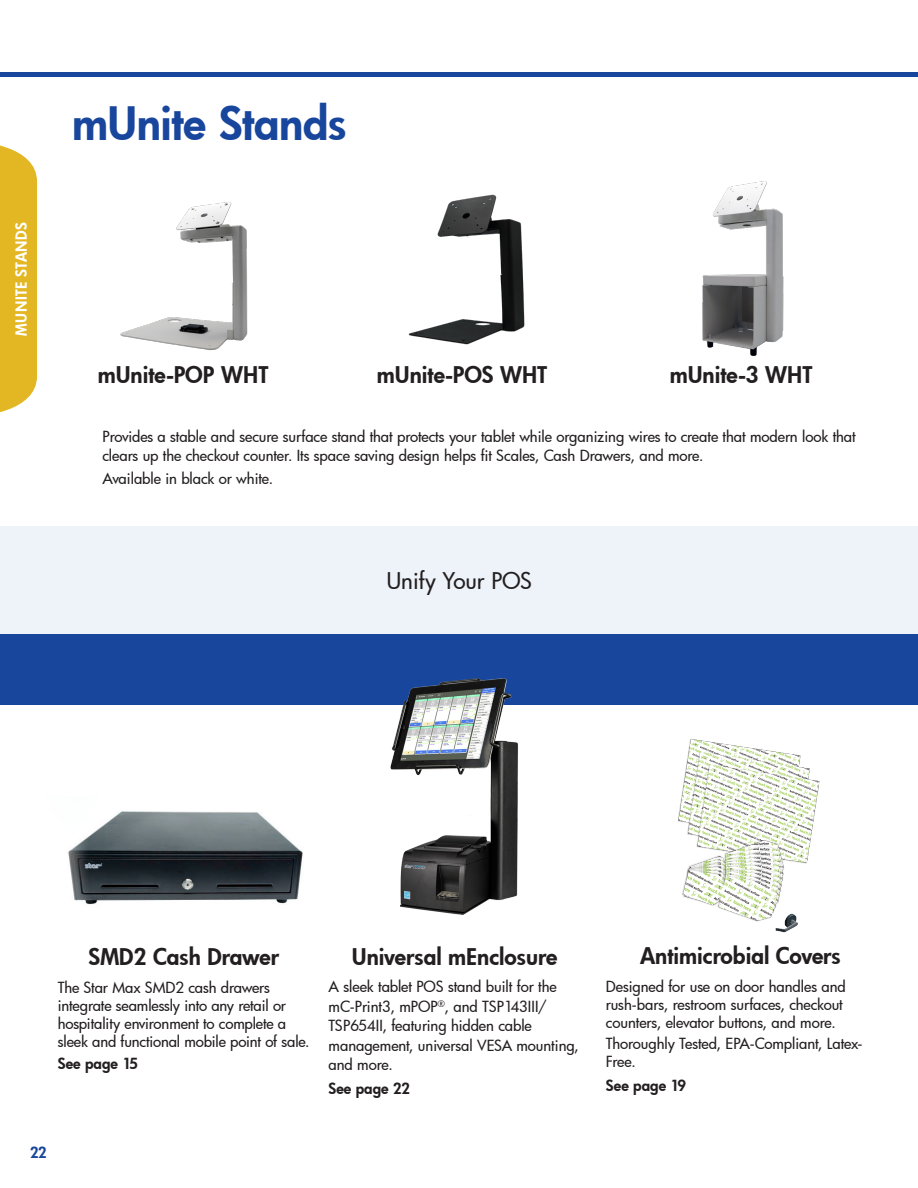
<style>
.page{position:relative;width:918px;height:1188px;background:#fff}
.page>*{position:absolute;margin:0;border:0;box-sizing:border-box;transform-origin:0 0}
.t1{font:45px "Futura Hv";letter-spacing:-.01em;color:#18469d}
.t2{font:22.5px "Futura Hv";color:#231f20}
.t3{font:22.5px "Futura Md";letter-spacing:-.01em;color:#231f20}
.t4{font:15px/18px "Futura Md";letter-spacing:-.01em;color:#231f20}
.t5{font:15px "Futura Hv";color:#231f20}
.t6{font:15px "Futura Hv";letter-spacing:.02em;color:#fff}
.t7{font:15px "Futura Hv";color:#18469d}
</style>
<div class="page">
<div style="left:0;top:72px;width:918px;height:5px;background:#18469d"></div>
<svg style="left:0;top:145px;width:37px;height:268px;background:#e5bc33"></svg>
<img style="left:408px;top:194px;width:117px;height:151px">
<img style="left:120px;top:202px;width:128px;height:149px">
<img style="left:702px;top:181px;width:82px;height:175px">
<div style="left:0;top:526px;width:918px;height:108px;background:#eef3f9"></div>
<div style="left:0;top:634px;width:918px;height:70px;background:#18469d"></div>
<img style="left:678px;top:738px;width:142px;height:126px">
<img style="left:681px;top:840px;width:118px;height:92px">
<img style="left:68px;top:811px;width:235px;height:94px">
<img style="left:380px;top:678px;width:150px;height:237px">
<p class="t6" style="left:11px;top:336px;width:115px;rotate:-90deg">MUNITE STANDS</p>
<p class="t1" style="left:72px;top:93px;width:276px">mUnite Stands</p>
<p class="t2" style="left:98px;top:359px;width:172px">mUnite-POP WHT</p>
<p class="t2" style="left:377px;top:359px;width:172px">mUnite-POS WHT</p>
<p class="t2" style="left:670px;top:359px;width:144px">mUnite-3 WHT</p>
<p class="t4" style="left:102px;top:426px;width:755px;line-height:19.5px">Provides a stable and secure surface stand that protects your tablet while organizing wires to create that modern look that clears up the checkout counter. Its space saving design helps fit Scales, Cash Drawers, and more.</p>
<p class="t4" style="left:102px;top:470px;width:172px">Available in black or white.</p>
<p class="t3" style="left:386px;top:565px;width:147px">Unify Your POS</p>
<p class="t2" style="left:89px;top:942px;width:192px">SMD2 Cash Drawer</p>
<p class="t4" style="left:58px;top:978px;width:253px">The Star Max SMD2 cash drawers integrate seamlessly into any retail or hospitality environment to complete a sleek and functional mobile point of sale.</p>
<p class="t5" style="left:58px;top:1053px;width:82px">See page 15</p>
<p class="t7" style="left:30px;top:1142px;width:18px">22</p>
<p class="t2" style="left:352px;top:942px;width:207px">Universal mEnclosure</p>
<p class="t4" style="left:329px;top:977px;width:252px;line-height:19.5px">A sleek tablet POS stand built for the mC-Print3, mPOP<sup>®</sup>, and TSP143III/<br>TSP654II, featuring hidden cable management, universal VESA mounting, and more.</p>
<p class="t5" style="left:329px;top:1078px;width:83px">See page 22</p>
<p class="t2" style="left:640px;top:940px;width:202px">Antimicrobial Covers</p>
<p class="t4" style="left:606px;top:977px;width:241px">Designed for use on door handles and rush-bars, restroom surfaces, checkout counters, elevator buttons, and more.</p>
<p class="t4" style="left:606px;top:1035px;width:258px">Thoroughly Tested, EPA-Compliant, Latex-<br>Free.</p>
<p class="t5" style="left:606px;top:1075px;width:82px">See page 19</p>
</div>
